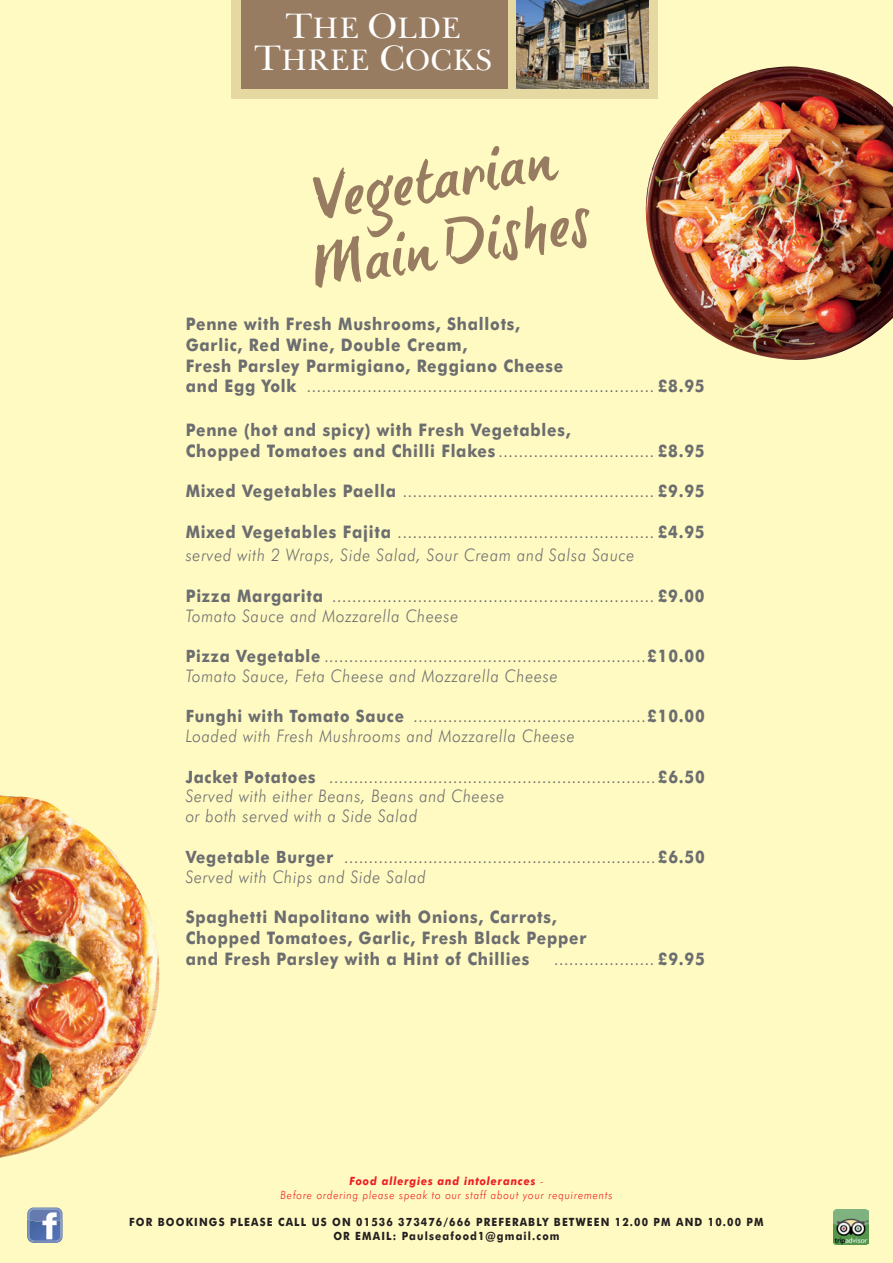
<style>
.page{position:relative;width:893px;height:1263px;background:#fffac1}
.page>*{position:absolute;margin:0;border:0;box-sizing:border-box;transform-origin:0 0}
.t1{font:30.45px/32px "Baskerville BT";color:#fff;text-align:center}
.t2{font:17.25px "Baskerville BT";color:#6c6d70;scale:.9 1}
.t3{font:700 17.25px/20.7px "Futura BT";letter-spacing:.05em;color:#6c6d70;scale:.9 1}
.t4{font:italic 300 17.25px/19.8px "Futura BT";letter-spacing:.05em;color:#6c6d70;scale:.9 1}
.t5{font:16.95px "Baskerville BT";color:#6c6d70;scale:.9 1}
.t6{font:700 11.4px/14.5px "Futura BT";letter-spacing:.11em;color:#231f20;text-align:center;scale:.9 1}
.t7{font:italic 300 11.4px/14.5px "Futura BT";letter-spacing:.08em;color:#ee1d23;text-align:center;scale:.9 1}
.s1{font-size:36.3px}
.s2{font-family:"Futura BT";font-weight:700}
.s3{font-family:"Baskerville BT";font-weight:400}
.s4{font-family:"Futura BT";font-weight:700;font-size:17.25px}
.s5{font-weight:700}
</style>
<div class="page">
<div style="left:231px;top:0;width:427px;height:99px;background:#e5d8a0"></div>
<div style="left:241px;top:0;width:266px;height:89px;background:#987c61"></div>
<img style="left:517px;top:0;width:131px;height:89px">
<img style="left:833px;top:1209px;width:35px;height:35px">
<svg style="left:27px;top:1207px;width:36px;height:36px"></svg>
<svg style="left:313px;top:146px;width:276px;height:142px"></svg>
<img style="left:636px;top:66px;width:257px;height:294px">
<img style="left:0;top:795px;width:160px;height:363px">
<h1 class="t1" style="left:254px;top:12px;width:239px"><span class="s1">T</span>HE <span class="s1">O</span>LDE<br><span class="s1">T</span>HREE <span class="s1">C</span>OCKS</h1>
<p class="t3" style="left:186px;top:313px;width:421px">Penne with Fresh Mushrooms, Shallots,<br>Garlic, Red Wine, Double Cream,<br>Fresh Parsley Parmigiano, Reggiano Cheese</p>
<p class="t2" style="left:186px;top:376px;width:578px"><span class="s2">and Egg Yolk</span> ..................................................................... <span class="s2">£8.95</span></p>
<p class="t3" style="left:186px;top:419px;width:578px">Penne (hot and spicy) with Fresh Vegetables,<br>Chopped Tomatoes and Chilli Flakes <span class="s3">...............................</span> £8.95</p>
<p class="t2" style="left:186px;top:481px;width:578px"><span class="s2">Mixed Vegetables Paella</span> .................................................. <span class="s2">£9.95</span></p>
<p class="t2" style="left:186px;top:521px;width:578px"><span class="s2">Mixed Vegetables Fajita</span> ................................................... <span class="s2">£4.95</span></p>
<p class="t4" style="left:186px;top:545px;width:500px">served with 2 Wraps, Side Salad, Sour Cream and Salsa Sauce</p>
<p class="t2" style="left:186px;top:585px;width:578px"><span class="s2">Pizza Margarita</span> ................................................................ <span class="s2">£9.00</span></p>
<p class="t4" style="left:186px;top:605px;width:305px">Tomato Sauce and Mozzarella Cheese</p>
<p class="t5" style="left:186px;top:646px;width:578px"><span class="s2">Pizza Vegetable</span> .................................................................<span class="s4">£10.00</span></p>
<p class="t4" style="left:186px;top:666px;width:415px">Tomato Sauce, Feta Cheese and Mozzarella Cheese</p>
<p class="t5" style="left:186px;top:706px;width:578px"><span class="s2">Funghi with Tomato Sauce</span> ...............................................<span class="s4">£10.00</span></p>
<p class="t4" style="left:186px;top:726px;width:434px">Loaded with Fresh Mushrooms and Mozzarella Cheese</p>
<p class="t5" style="left:186px;top:766px;width:578px"><span class="s2">Jacket Potatoes</span> ..................................................................<span class="s4">£6.50</span></p>
<p class="t4" style="left:186px;top:786px;width:355px">Served with either Beans, Beans and Cheese or both served with a Side Salad</p>
<p class="t5" style="left:186px;top:846px;width:578px"><span class="s2">Vegetable Burger</span> ...............................................................<span class="s4">£6.50</span></p>
<p class="t4" style="left:186px;top:866px;width:268px">Served with Chips and Side Salad</p>
<p class="t3" style="left:186px;top:906px;width:447px">Spaghetti Napolitano with Onions, Carrots,<br>Chopped Tomatoes, Garlic, Fresh Black Pepper and Fresh Parsley with a Hint of Chillies</p>
<p class="t2" style="left:554px;top:948px;width:169px">.................... <span class="s2">£9.95</span></p>
<p class="t7" style="left:281px;top:1173px;width:370px"><span class="s5">Food allergies and intolerances</span> -<br>Before ordering please speak to our staff about your requirements</p>
<p class="t6" style="left:129px;top:1214px;width:706px">FOR BOOKINGS PLEASE CALL US ON 01536 373476/666 PREFERABLY BETWEEN 12.00 PM AND 10.00 PM<br>OR EMAIL: Paulseafood1@gmail.com</p>
</div>
